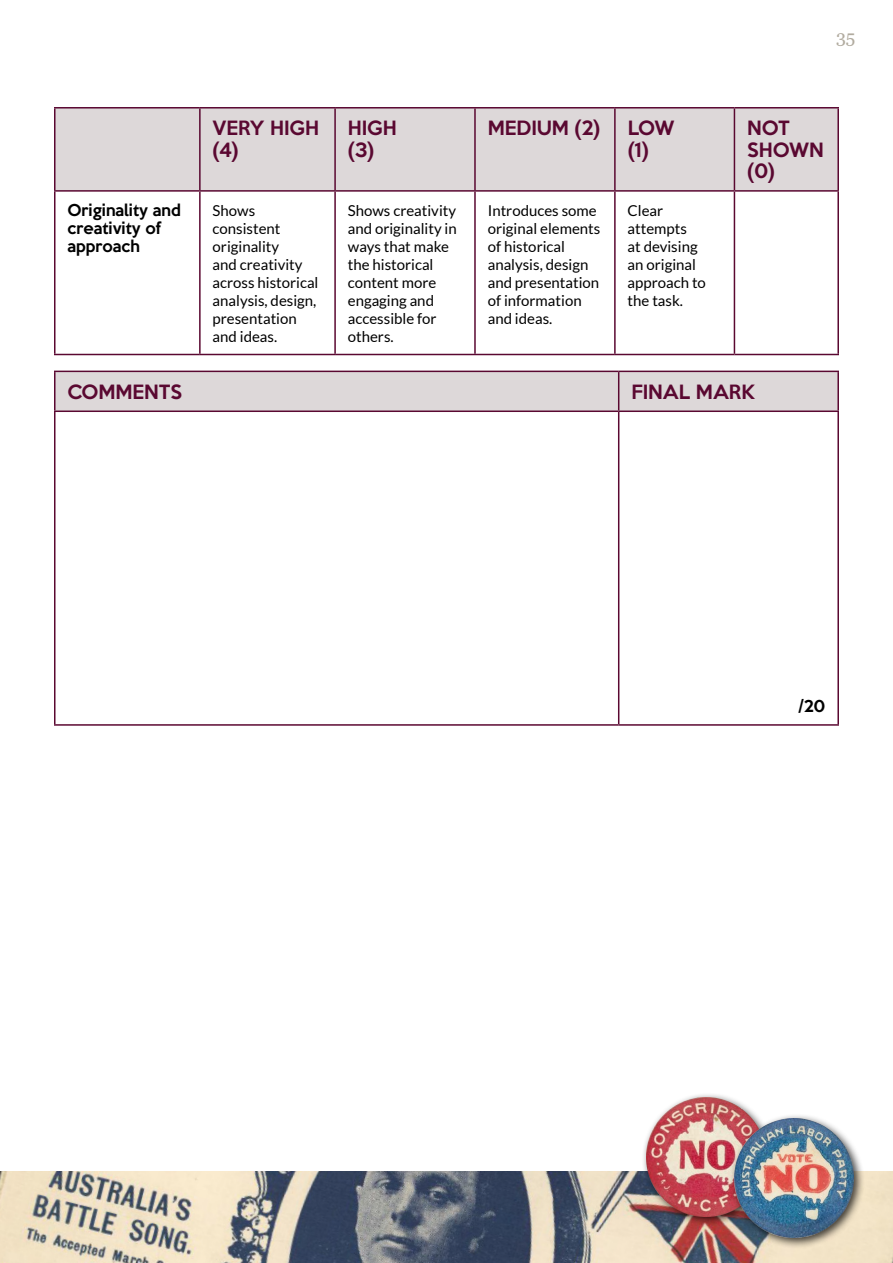
<style>
.page{position:relative;width:893px;height:1263px;background:#fff}
.page>*{position:absolute;margin:0;border:0;box-sizing:border-box;transform-origin:0 0}
.t1{font:500 18px/21.6px "Keep Calm";color:#5a0831}
.t2{font:18px "Georgia";color:#b1ab9f}
.t3{font:15px/18px "Lato";color:#000}
.t4{font:500 15px/18px "Keep Calm";color:#000}
</style>
<div class="page">
<img style="left:0;top:1171px;width:893px;height:92px">
<div style="left:641px;top:1092px;width:136px;height:135px;background:#000;opacity:.75"></div>
<img style="left:646px;top:1097px;width:120px;height:119px">
<div style="left:729px;top:1113px;width:136px;height:136px;background:#000;opacity:.75"></div>
<img style="left:734px;top:1118px;width:120px;height:120px">
<div style="left:56px;top:109px;width:781px;height:81px;background:#ddd8d9"></div>
<hr style="left:54px;top:107px;width:146px;height:2px;background:#5a0831">
<hr style="left:54px;top:109px;width:2px;height:81px;background:#5a0831">
<hr style="left:200px;top:107px;width:135px;height:2px;background:#5a0831">
<hr style="left:199px;top:109px;width:2px;height:81px;background:#5a0831">
<hr style="left:335px;top:107px;width:140px;height:2px;background:#5a0831">
<hr style="left:334px;top:109px;width:2px;height:81px;background:#5a0831">
<hr style="left:475px;top:107px;width:140px;height:2px;background:#5a0831">
<hr style="left:474px;top:109px;width:2px;height:81px;background:#5a0831">
<hr style="left:615px;top:107px;width:119px;height:2px;background:#5a0831">
<hr style="left:614px;top:109px;width:2px;height:81px;background:#5a0831">
<hr style="left:734px;top:107px;width:105px;height:2px;background:#5a0831">
<hr style="left:734px;top:109px;width:1px;height:81px;background:#5a0831">
<hr style="left:837px;top:109px;width:2px;height:81px;background:#5a0831">
<hr style="left:54px;top:190px;width:146px;height:2px;background:#5a0831">
<hr style="left:54px;top:192px;width:2px;height:162px;background:#5a0831">
<hr style="left:200px;top:190px;width:135px;height:2px;background:#5a0831">
<hr style="left:199px;top:192px;width:2px;height:162px;background:#5a0831">
<hr style="left:335px;top:190px;width:140px;height:2px;background:#5a0831">
<hr style="left:334px;top:192px;width:2px;height:162px;background:#5a0831">
<hr style="left:475px;top:190px;width:140px;height:2px;background:#5a0831">
<hr style="left:474px;top:192px;width:2px;height:162px;background:#5a0831">
<hr style="left:615px;top:190px;width:119px;height:2px;background:#5a0831">
<hr style="left:614px;top:192px;width:2px;height:162px;background:#5a0831">
<hr style="left:734px;top:190px;width:105px;height:2px;background:#5a0831">
<hr style="left:734px;top:192px;width:1px;height:162px;background:#5a0831">
<hr style="left:837px;top:192px;width:2px;height:162px;background:#5a0831">
<hr style="left:54px;top:354px;width:146px;height:1px;background:#5a0831">
<hr style="left:200px;top:354px;width:135px;height:1px;background:#5a0831">
<hr style="left:335px;top:354px;width:140px;height:1px;background:#5a0831">
<hr style="left:475px;top:354px;width:140px;height:1px;background:#5a0831">
<hr style="left:615px;top:354px;width:119px;height:1px;background:#5a0831">
<hr style="left:734px;top:354px;width:105px;height:1px;background:#5a0831">
<div style="left:56px;top:372px;width:781px;height:38px;background:#ddd8d9"></div>
<hr style="left:54px;top:371px;width:565px;height:1px;background:#5a0831">
<hr style="left:54px;top:372px;width:2px;height:38px;background:#5a0831">
<hr style="left:619px;top:371px;width:220px;height:1px;background:#5a0831">
<hr style="left:618px;top:372px;width:1px;height:38px;background:#5a0831">
<hr style="left:837px;top:372px;width:2px;height:38px;background:#5a0831">
<hr style="left:54px;top:410px;width:565px;height:2px;background:#5a0831">
<hr style="left:54px;top:412px;width:2px;height:312px;background:#5a0831">
<hr style="left:619px;top:410px;width:220px;height:2px;background:#5a0831">
<hr style="left:618px;top:412px;width:1px;height:312px;background:#5a0831">
<hr style="left:837px;top:412px;width:2px;height:312px;background:#5a0831">
<hr style="left:54px;top:724px;width:565px;height:2px;background:#5a0831">
<hr style="left:619px;top:724px;width:220px;height:2px;background:#5a0831">
<p class="t2" style="left:836px;top:24px;width:21px">35</p>
<p class="t1" style="left:213px;top:116px;width:108px">VERY HIGH (4)</p>
<p class="t1" style="left:348px;top:116px;width:50px">HIGH (3)</p>
<p class="t1" style="left:488px;top:116px;width:114px">MEDIUM (2)</p>
<p class="t1" style="left:628px;top:116px;width:48px">LOW (1)</p>
<p class="t1" style="left:747px;top:116px;width:78px">NOT<br>SHOWN (0)</p>
<p class="t4" style="left:68px;top:199px;width:115px">Originality and creativity of approach</p>
<p class="t3" style="left:213px;top:201px;width:107px">Shows consistent originality<br>and creativity across historical analysis, design, presentation and ideas.</p>
<p class="t3" style="left:348px;top:201px;width:110px">Shows creativity and originality in ways that make the historical content more engaging and accessible for others.</p>
<p class="t3" style="left:488px;top:201px;width:114px">Introduces some original elements of historical analysis, design and presentation of information and ideas.</p>
<p class="t3" style="left:628px;top:201px;width:80px">Clear attempts<br>at devising an original approach to the task.</p>
<p class="t1" style="left:68px;top:379px;width:116px">COMMENTS</p>
<p class="t1" style="left:631px;top:379px;width:125px">FINAL MARK</p>
<p class="t4" style="left:799px;top:696px;width:28px">/20</p>
</div>
